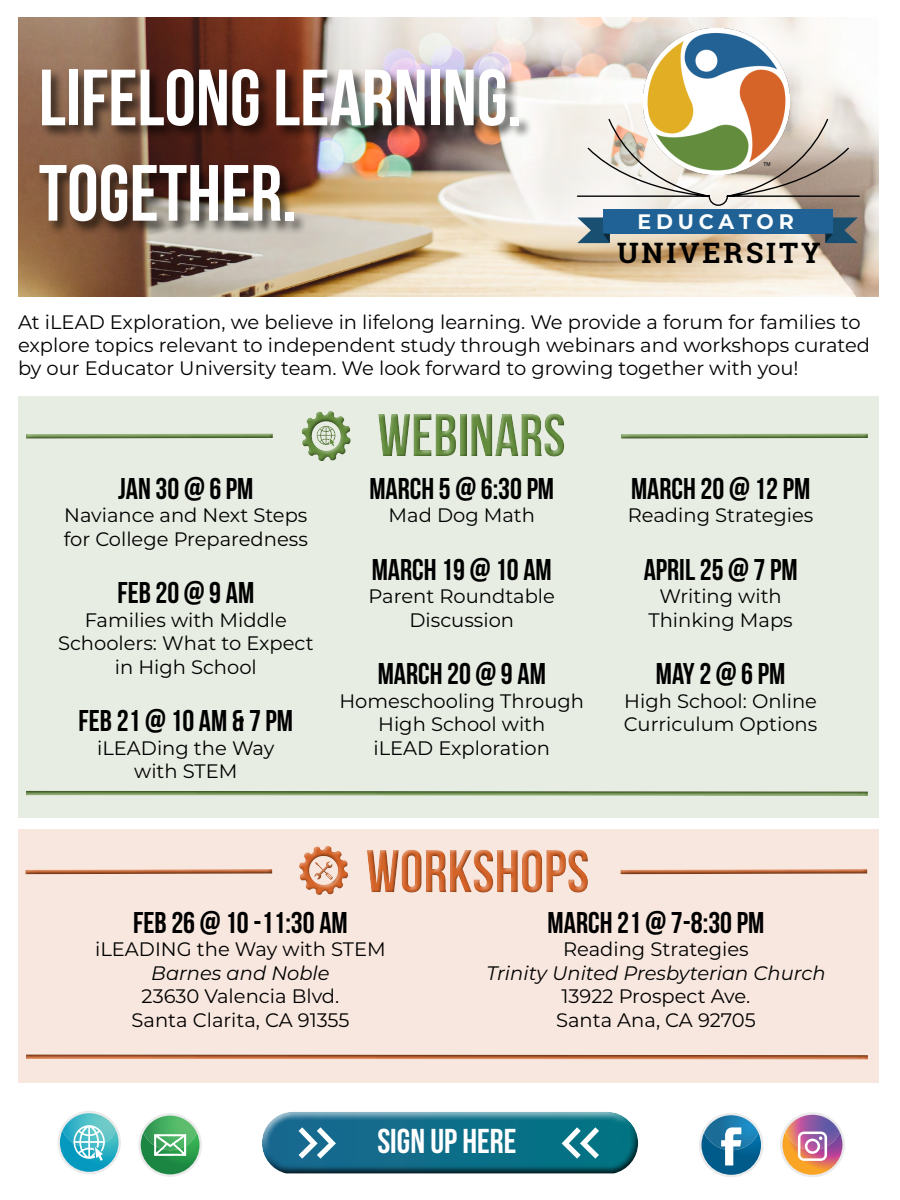
<style>
.page{position:relative;width:900px;height:1200px;background:#fff}
.page>*{position:absolute;margin:0;border:0;box-sizing:border-box;transform-origin:0 0}
.t1{font:700 79.5px/95.4px "Bebas Neue";color:#fff}
.t2{font:700 60px "Bebas Neue";color:#d46328}
.t3{font:700 60px "Bebas Neue";color:#638c3d}
.t4{font:34.5px "Bebas Neue";color:#fff}
.t5{font:30px "Bebas Neue";color:#000}
.t6{font:700 28.5px "Roboto Slab";letter-spacing:.1em;color:#000}
.t7{font:700 21px "Montserrat";letter-spacing:.235em;color:#fdfefe}
.t8{font:19.5px/23.4px "Montserrat";color:#000;text-align:center}
.t9{font:italic 19.5px "Montserrat";color:#000}
</style>
<div class="page">
<svg style="left:138px;top:1113px;width:64px;height:64px"></svg>
<img style="left:18px;top:18px;width:861px;height:279px">
<div style="left:38px;top:67px;width:494px;height:169px;background:#000;opacity:.63"></div>
<div style="left:18px;top:396px;width:861px;height:422px;background:#e7ede2"></div>
<div style="left:18px;top:830px;width:861px;height:253px;background:#f8e7de"></div>
<div style="left:380px;top:412px;width:188px;height:49px;background:#000;opacity:.75"></div>
<svg style="left:301px;top:411px;width:50px;height:50px"></svg>
<div style="left:618px;top:431px;width:255px;height:10px;background:#000;opacity:.75"></div>
<div style="left:23px;top:431px;width:255px;height:10px;background:#000;opacity:.75"></div>
<div style="left:23px;top:789px;width:850px;height:9px;background:#000;opacity:.75"></div>
<div style="left:368px;top:847px;width:224px;height:50px;background:#000;opacity:.75"></div>
<div style="left:296px;top:845px;width:56px;height:52px;background:#000;opacity:.75"></div>
<div style="left:617px;top:867px;width:255px;height:9px;background:#000;opacity:.75"></div>
<div style="left:22px;top:867px;width:255px;height:9px;background:#000;opacity:.75"></div>
<div style="left:23px;top:1053px;width:850px;height:9px;background:#000;opacity:.75"></div>
<div style="left:258px;top:1119px;width:390px;height:65px;background:#000;opacity:.75"></div>
<svg style="left:262px;top:1112px;width:376px;height:61px;background:#26788f"></svg>
<div style="left:699px;top:1113px;width:65px;height:64px;background:#ebebeb;border-radius:50%"></div>
<svg style="left:701px;top:1115px;width:60px;height:60px"></svg>
<div style="left:780px;top:1112px;width:65px;height:65px;background:#ebebeb;border-radius:50%"></div>
<svg style="left:782px;top:1115px;width:60px;height:60px"></svg>
<div style="left:57px;top:1111px;width:64px;height:63px;background:#ebebeb;border-radius:50%"></div>
<svg style="left:60px;top:1113px;width:59px;height:59px"></svg>
<svg style="left:141px;top:1116px;width:59px;height:58px"></svg>
<svg style="left:577px;top:24px;width:283px;height:183px"></svg>
<div style="left:603px;top:209px;width:230px;height:25px;background:#206295"></div>
<svg style="left:825px;top:217px;width:33px;height:26px"></svg>
<svg style="left:577px;top:217px;width:33px;height:26px"></svg>
<img style="left:639px;top:24px;width:155px;height:154px">
<h1 class="t1" style="left:39px;top:49px;width:484px">LIFELONG LEARNING.<br>TOGETHER.</h1>
<p class="t7" style="left:638px;top:207px;width:158px">EDUCATOR</p>
<h3 class="t6" style="left:617px;top:233px;width:205px">UNIVERSITY</h3>
<p class="t8" style="left:18px;top:309px;width:854px;text-align:left">At iLEAD Exploration, we believe in lifelong learning. We provide a forum for families to explore topics relevant to independent study through webinars and workshops curated by our Educator University team. We look forward to growing together with you!</p>
<h3 class="t5" style="left:118px;top:472px;width:137px">JAN 30 @ 6 PM</h3>
<p class="t8" style="left:64px;top:503px;width:246px;text-align:left">Naviance and Next Steps for College Preparedness</p>
<h3 class="t5" style="left:117px;top:577px;width:138px">FEB 20 @ 9 AM</h3>
<p class="t8" style="left:58px;top:607px;width:257px">Families with Middle<br>Schoolers: What to Expect in High School</p>
<h3 class="t5" style="left:79px;top:704px;width:216px">FEB 21 @ 10 AM &amp; 7 PM</h3>
<p class="t8" style="left:97px;top:735px;width:179px">iLEADing the Way with STEM</p>
<h2 class="t3" style="left:377px;top:402px;width:190px">WEBINARS</h2>
<h3 class="t5" style="left:369px;top:472px;width:186px">MARCH 5 @ 6:30 PM</h3>
<p class="t8" style="left:389px;top:503px;width:148px">Mad Dog Math</p>
<h3 class="t5" style="left:372px;top:553px;width:182px">MARCH 19 @ 10 AM</h3>
<p class="t8" style="left:369px;top:584px;width:188px">Parent Roundtable<br>Discussion</p>
<h3 class="t5" style="left:378px;top:658px;width:170px">MARCH 20 @ 9 AM</h3>
<p class="t8" style="left:339px;top:688px;width:246px">Homeschooling Through<br>High School with<br>iLEAD Exploration</p>
<h2 class="t2" style="left:366px;top:838px;width:225px">WORKSHOPS</h2>
<h3 class="t5" style="left:631px;top:472px;width:181px">MARCH 20 @ 12 PM</h3>
<p class="t8" style="left:628px;top:503px;width:187px">Reading Strategies</p>
<h3 class="t5" style="left:644px;top:553px;width:155px">APRIL 25 @ 7 PM</h3>
<p class="t8" style="left:649px;top:584px;width:146px">Writing with<br>Thinking Maps</p>
<h3 class="t5" style="left:656px;top:658px;width:131px">MAY 2 @ 6 PM</h3>
<p class="t8" style="left:624px;top:688px;width:195px;text-align:left">High School: Online<br>Curriculum Options</p>
<h3 class="t5" style="left:133px;top:906px;width:216px">FEB 26 @ 10 -11:30 AM</h3>
<p class="t8" style="left:95px;top:937px;width:292px">iLEADING the Way with STEM</p>
<p class="t9" style="left:151px;top:959px;width:180px">Barnes and Noble</p>
<p class="t8" style="left:132px;top:984px;width:219px">23630 Valencia Blvd.<br>Santa Clarita, CA 91355</p>
<h3 class="t5" style="left:548px;top:906px;width:218px">MARCH 21 @ 7-8:30 PM</h3>
<p class="t8" style="left:563px;top:937px;width:187px">Reading Strategies</p>
<p class="t9" style="left:486px;top:959px;width:341px">Trinity United Presbyterian Church</p>
<p class="t8" style="left:556px;top:984px;width:201px;text-align:left">13922 Prospect Ave.<br>Santa Ana, CA 92705</p>
<h3 class="t4" style="left:377px;top:1122px;width:141px">SIGN UP HERE</h3>
</div>
